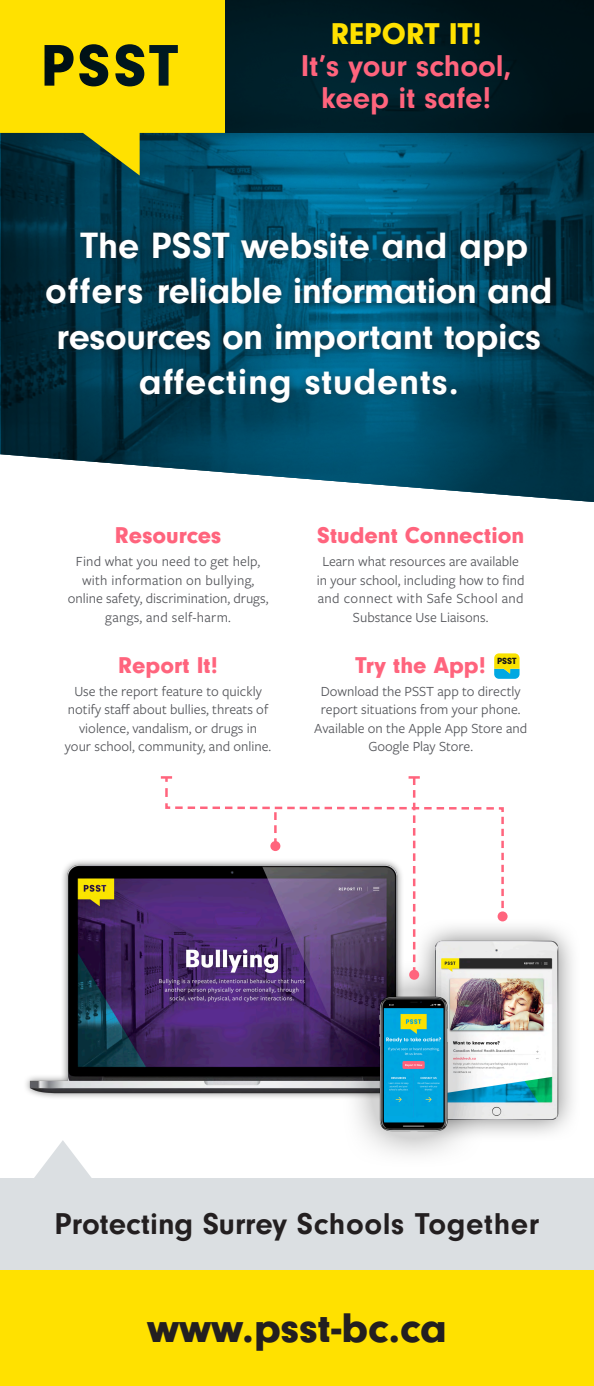
<style>
.page{position:relative;width:594px;height:1386px;background:#fff}
.page>*{position:absolute;margin:0;border:0;box-sizing:border-box;transform-origin:0 0}
.t1{font:900 43px "Neuzeit Gro";color:#231f20}
.t2{font:700 38px/45.6px "Neuzeit Gro";letter-spacing:-.01em;color:#fff;text-align:center}
.t3{font:700 31.25px "Neuzeit Gro";letter-spacing:.005em;color:#231f20}
.t4{font:700 31.23px/32.1px "Neuzeit Gro";color:#ff647d;text-align:center}
.t5{font:900 31.23px "Neuzeit Gro";color:#ffe100}
.t6{font:900 23.75px "Neuzeit Gro";color:#ff647d}
.t7{font:14.5px/18.5px "Freight Sans Pro";color:#54555a;text-align:center}
.t8{font:900 9.32px "Neuzeit Gro";color:#161616}
</style>
<div class="page">
<svg style="left:1px;top:133px;width:593px;height:369px;background:#1f5b71"></svg>
<div style="left:38px;top:224px;width:521px;height:187px;background:#231f20;opacity:.55"></div>
<div style="left:0;top:1269px;width:594px;height:117px;background:#ffe100"></div>
<svg style="left:225px;top:0;width:369px;height:133px;background:#001a22"></svg>
<svg style="left:0;top:0;width:225px;height:175px;background:#b6ae13"></svg>
<img style="left:26px;top:860px;width:547px;height:295px">
<svg style="left:498px;top:911px;width:10px;height:10px"></svg>
<div style="left:409px;top:970px;width:10px;height:10px;background:#ff647d;border-radius:50%"></div>
<svg style="left:161px;top:776px;width:343px;height:199px"></svg>
<div style="left:270px;top:841px;width:10px;height:10px;background:#ff647d;border-radius:50%"></div>
<div style="left:0;top:1178px;width:594px;height:91px;background:#dbdfe2"></div>
<svg style="left:34px;top:1140px;width:58px;height:38px"></svg>
<svg style="left:494px;top:653px;width:26px;height:26px"></svg>
<p class="t5" style="left:331px;top:16px;width:153px">REPORT IT!</p>
<p class="t4" style="left:301px;top:50px;width:212px">It’s your school, keep it safe!</p>
<p class="t2" style="left:45px;top:223px;width:509px">The PSST website and app offers reliable information and resources on important topics affecting students.</p>
<p class="t6" style="left:115px;top:522px;width:108px">Resources</p>
<p class="t7" style="left:68px;top:551px;width:202px">Find what you need to get help, with information on bullying, online safety, discrimination, drugs, gangs, and self-harm.</p>
<p class="t6" style="left:118px;top:651px;width:101px">Report It!</p>
<p class="t7" style="left:65px;top:681px;width:208px">Use the report feature to quickly notify staff about bullies, threats of violence, vandalism, or drugs in your school, community, and online.</p>
<p class="t6" style="left:317px;top:522px;width:209px">Student Connection</p>
<p class="t7" style="left:317px;top:551px;width:209px">Learn what resources are available in your school, including how to find and connect with Safe School and<br>Substance Use Liaisons.</p>
<p class="t6" style="left:356px;top:651px;width:132px">Try the App!</p>
<p class="t7" style="left:314px;top:681px;width:214px">Download the PSST app to directly report situations from your phone.<br>Available on the Apple App Store and<br>Google Play Store.</p>
<p class="t8" style="left:497px;top:656px;width:21px">PSST</p>
<p class="t3" style="left:55px;top:1206px;width:486px">Protecting Surrey Schools Together</p>
<p class="t1" style="left:147px;top:1303px;width:301px">www.psst-bc.ca</p>
</div>
